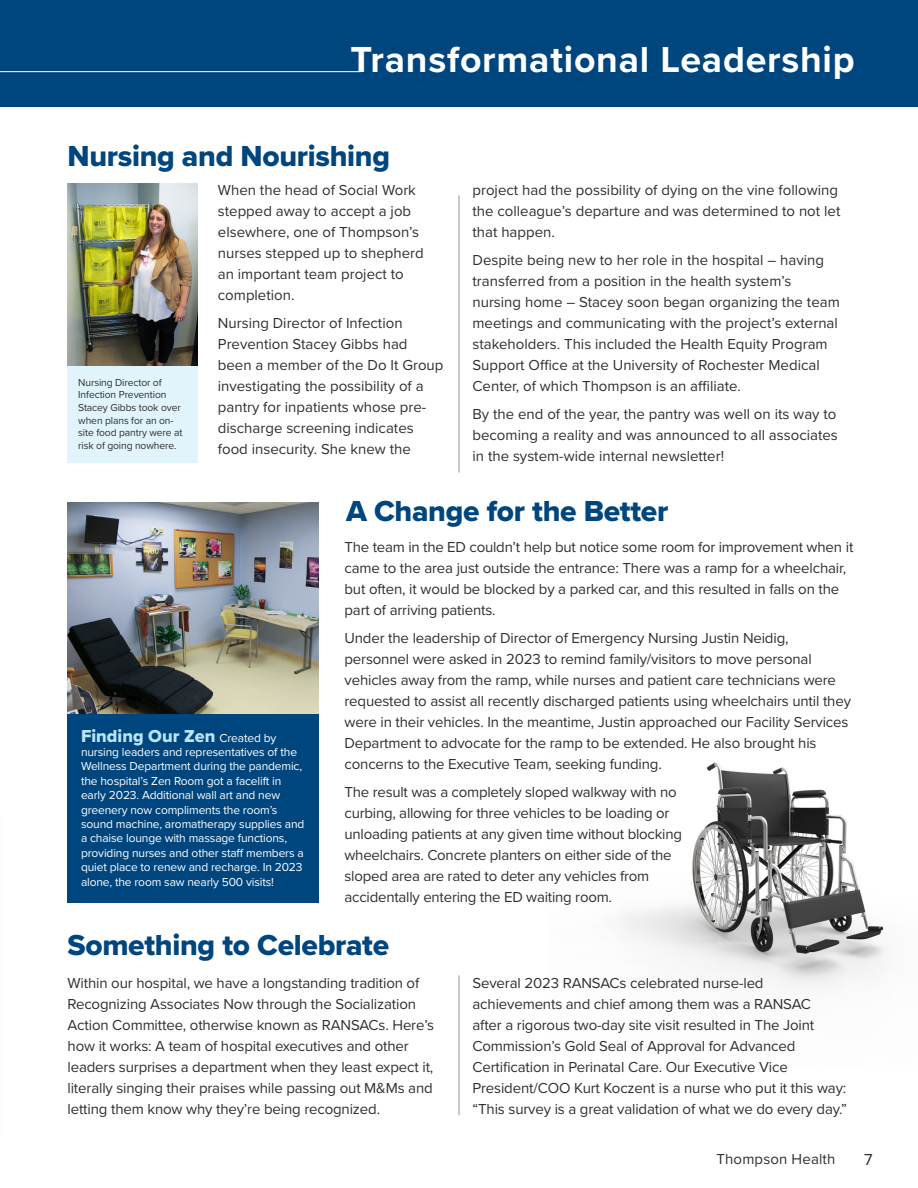
<style>
.page{position:relative;width:918px;height:1188px;background:#fff}
.page>*{position:absolute;margin:0;border:0;box-sizing:border-box;transform-origin:0 0}
.t1{font:700 37.5px "Proxima Nova";letter-spacing:.02em;color:#fff}
.t2{font:30px "Proxima Nova Extrabld";letter-spacing:-.01em;color:#00467e}
.t3{font:18px "Proxima Nova Extrabld";color:#b9e5fa}
.Deck_CHM{font:16.5px "Proxima Nova";color:#312f30}
.Deck_CHM-2{font:15px/21px "Proxima Nova";letter-spacing:-.01em;color:#312f30}
.Deck_CHM-3{font:15px "Proxima Nova";letter-spacing:.01em;color:#312f30}
.t4{font:12px/14.4px "Proxima Nova";letter-spacing:-.01em;color:#fff}
.t5{font:10.5px/12.6px "Proxima Nova";letter-spacing:-.01em;color:#312f30}
.s1{font-family:"Proxima Nova";font-size:12px;color:#fff}
</style>
<div class="page">
<img style="left:620px;top:762px;width:267px;height:226px">
<div style="left:0;top:0;width:918px;height:107px;background:#00467e"></div>
<hr style="left:0;top:71px;width:361px;height:1px;background:#fff">
<img style="left:68px;top:502px;width:251px;height:212px">
<div style="left:68px;top:714px;width:251px;height:189px;background:#00467e"></div>
<img style="left:68px;top:184px;width:130px;height:183px">
<div style="left:68px;top:367px;width:130px;height:96px;background:#e1f4fc"></div>
<hr style="left:459px;top:195px;width:1px;height:277px;background:#939598">
<hr style="left:459px;top:975px;width:1px;height:140px;background:#939598">
<h1 class="t1" style="left:351px;top:32px;width:506px">Transformational Leadership</h1>
<p class="t2" style="left:68px;top:133px;width:324px">Nursing and Nourishing</p>
<p class="t5" style="left:78px;top:376px;width:106px">Nursing Director of<br>Infection Prevention<br>Stacey Gibbs took over when plans for an on&shy;site food pantry were at risk of going nowhere.</p>
<p class="Deck_CHM-2" style="left:218px;top:179px;width:207px">When the head of Social Work stepped away to accept a job elsewhere, one of Thompson’s nurses stepped up to shepherd an important team project to completion.</p>
<p class="Deck_CHM-2" style="left:218px;top:312px;width:227px">Nursing Director of Infection<br>Prevention Stacey Gibbs had been a member of the Do It Group investigating the possibility of a pantry for inpatients whose pre&shy;discharge screening indicates food insecurity. She knew the</p>
<p class="Deck_CHM-2" style="left:472px;top:179px;width:369px">project had the possibility of dying on the vine following the colleague’s departure and was determined to not let that happen.</p>
<p class="Deck_CHM-2" style="left:472px;top:249px;width:369px">Despite being new to her role in the hospital – having transferred from a position in the health system’s nursing home – Stacey soon began organizing the team meetings and communicating with the project’s external stakeholders. This included the Health Equity Program Support Office at the University of Rochester Medical Center, of which Thompson is an affiliate.</p>
<p class="Deck_CHM-2" style="left:472px;top:403px;width:367px;text-align:justify">By the end of the year, the pantry was well on its way to becoming a reality and was announced to all associates in the system-wide internal newsletter!</p>
<p class="t3" style="left:81px;top:722px;width:197px">Finding Our Zen <span class="s1">Created by</span></p>
<p class="t4" style="left:81px;top:744px;width:225px">nursing leaders and representatives of the Wellness Department during the pandemic, the hospital’s Zen Room got a facelift in early 2023. Additional wall art and new greenery now compliments the room’s sound machine, aromatherapy supplies and a chaise lounge with massage functions, providing nurses and other staff members a quiet place to renew and recharge. In 2023 alone, the room saw nearly 500 visits!</p>
<p class="t2" style="left:346px;top:489px;width:324px">A Change for the Better</p>
<p class="Deck_CHM-2" style="left:345px;top:536px;width:510px">The team in the ED couldn’t help but notice some room for improvement when it came to the area just outside the entrance: There was a ramp for a wheelchair, but often, it would be blocked by a parked car, and this resulted in falls on the part of arriving patients.</p>
<p class="Deck_CHM-2" style="left:345px;top:627px;width:508px">Under the leadership of Director of Emergency Nursing Justin Neidig, personnel were asked in 2023 to remind family/visitors to move personal vehicles away from the ramp, while nurses and patient care technicians were requested to assist all recently discharged patients using wheelchairs until they were in their vehicles. In the meantime, Justin approached our Facility Services Department to advocate for the ramp to be extended. He also brought his concerns to the Executive Team, seeking funding.</p>
<p class="Deck_CHM-2" style="left:345px;top:781px;width:339px">The result was a completely sloped walkway with no curbing, allowing for three vehicles to be loading or unloading patients at any given time without blocking wheelchairs. Concrete planters on either side of the sloped area are rated to deter any vehicles from accidentally entering the ED waiting room.</p>
<p class="t2" style="left:68px;top:922px;width:323px">Something to Celebrate</p>
<p class="Deck_CHM-2" style="left:68px;top:972px;width:368px">Within our hospital, we have a longstanding tradition of Recognizing Associates Now through the Socialization Action Committee, otherwise known as RANSACs. Here’s how it works: A team of hospital executives and other leaders surprises a department when they least expect it, literally singing their praises while passing out M&amp;Ms and letting them know why they’re being recognized.</p>
<p class="Deck_CHM-2" style="left:473px;top:972px;width:376px">Several 2023 RANSACs celebrated nurse-led achievements and chief among them was a RANSAC<br>after a rigorous two-day site visit resulted in The Joint Commission’s Gold Seal of Approval for Advanced Certification in Perinatal Care. Our Executive Vice President/COO Kurt Koczent is a nurse who put it this way: “This survey is a great validation of what we do every day.”</p>
<p class="Deck_CHM-3" style="left:716px;top:1148px;width:121px">Thompson Health</p>
<p class="Deck_CHM" style="left:864px;top:1147px;width:10px">7</p>
</div>
